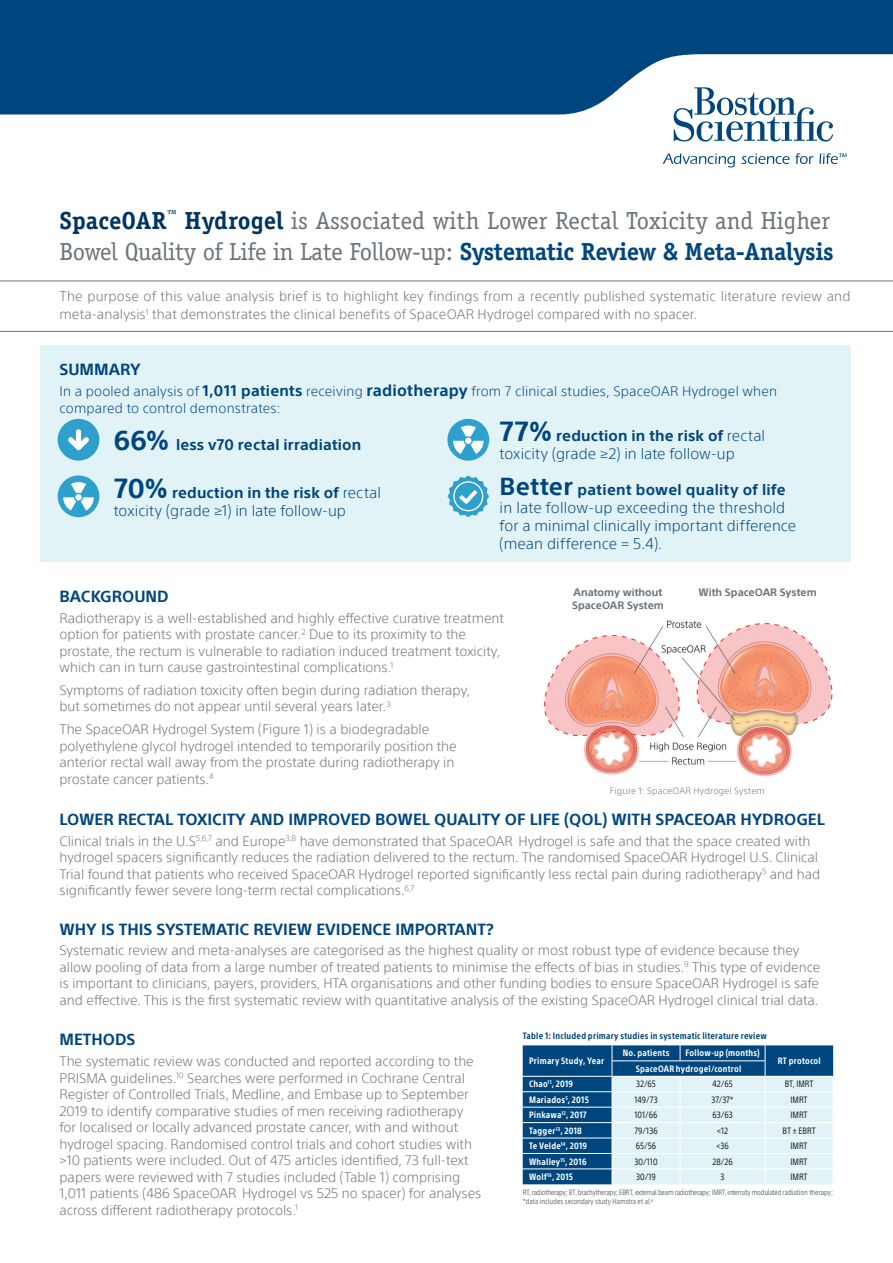
<style>
.page{position:relative;width:893px;height:1263px;background:#fff}
.page>*{position:absolute;margin:0;border:0;box-sizing:border-box;transform-origin:0 0}
.t1{font:24.75px/31.5px "Officina Serif";letter-spacing:-.015em;color:#6a747b}
.t2{font:700 15.75px "SST";color:#00467e}
.t3{font:300 15px/18px "SST";letter-spacing:.005em;color:#00467e}
.t4{font:700 15px "SST";letter-spacing:.01em;color:#00467e}
.t5{font:300 13.5px/16.5px "SST";color:#6a747b}
.t6{font:300 13.5px/16.5px "SST";letter-spacing:.015em;color:#00467e}
.t7{font:700 10.5px/12.8px "SST";color:#6a747b}
.t8{font:700 condensed 9px "SST";letter-spacing:.025em;color:#fff}
.t9{font:condensed 9px "SST";color:#231f20}
.t10{font:700 condensed 9px "SST";letter-spacing:.025em;color:#00467e}
.t11{font:300 9px "SST";letter-spacing:.025em;color:#6a747b}
.t12{font:condensed 7.5px "SST";letter-spacing:-.025em;color:#6a747b}
.t13{font:condensed 7.5px "SST";color:#6a747b}
.s1{font-weight:700;color:#003560}
.s2{font-weight:700;color:#00467e}
.s3{font-weight:700;font-size:15px}
.s4{font-weight:700;font-size:15.75px}
.s5{font-size:27px}
.s6{font-weight:700;font-size:27px}
.s7{font-weight:700}
.s8{font-weight:700;font-size:24px}
</style>
<div class="page">
<svg style="left:0;top:281px;width:893px;height:51px"></svg>
<svg style="left:0;top:0;width:893px;height:114px;background:#1e5c8d"></svg>
<svg style="left:674px;top:87px;width:159px;height:55px"></svg>
<svg style="left:663px;top:154px;width:72px;height:13px"></svg>
<svg style="left:741px;top:154px;width:48px;height:10px"></svg>
<svg style="left:795px;top:153px;width:18px;height:11px"></svg>
<svg style="left:819px;top:153px;width:27px;height:11px"></svg>
<div style="left:40px;top:345px;width:810px;height:217px;background:#e1f3f7"></div>
<svg style="left:58px;top:419px;width:41px;height:42px"></svg>
<svg style="left:447px;top:419px;width:42px;height:42px"></svg>
<svg style="left:58px;top:475px;width:41px;height:42px"></svg>
<svg style="left:447px;top:475px;width:42px;height:42px"></svg>
<svg style="left:523px;top:1045px;width:311px;height:139px;background:#84abc4"></svg>
<img style="left:543px;top:620px;width:290px;height:157px">
<p class="t1" style="left:60px;top:204px;width:776px"><span class="s1">SpaceOAR</span><sup>™</sup> <span class="s1">Hydrogel</span> is Associated with Lower Rectal Toxicity and Higher<br>Bowel Quality of Life in Late Follow-up: <span class="s2">Systematic Review &amp; Meta-Analysis</span></p>
<p class="t5" style="left:60px;top:287px;width:792px;line-height:18px">The purpose of this value analysis brief is to highlight key findings from a recently published systematic literature review and meta-analysis<sup>1</sup> that demonstrates the clinical benefits of SpaceOAR Hydrogel compared with no spacer.</p>
<p class="t2" style="left:60px;top:360px;width:83px">SUMMARY</p>
<p class="t6" style="left:60px;top:383px;width:719px">In a pooled analysis of <span class="s3">1,011 patients</span> receiving <span class="s4">radiotherapy</span> from 7 clinical studies, SpaceOAR Hydrogel when compared to control demonstrates:</p>
<p class="t4" style="left:114px;top:436px;width:249px"><span class="s5">66%</span> less v70 rectal irradiation</p>
<p class="t3" style="left:500px;top:427px;width:267px"><span class="s6">77%</span> <span class="s7">reduction in the risk of</span> rectal toxicity (grade ≥2) in late follow-up</p>
<p class="t3" style="left:114px;top:483px;width:269px"><span class="s6">70%</span> <span class="s7">reduction in the risk of</span> rectal toxicity (grade ≥1) in late follow-up</p>
<p class="t3" style="left:500px;top:481px;width:288px"><span class="s8">Better</span> <span class="s7">patient bowel quality of life </span>in late follow-up exceeding the threshold</p>
<p class="t3" style="left:500px;top:517px;width:298px">for a minimal clinically important difference (mean difference = 5.4).</p>
<p class="t2" style="left:60px;top:587px;width:111px">BACKGROUND</p>
<p class="t5" style="left:60px;top:609px;width:446px">Radiotherapy is a well-established and highly effective curative treatment option for patients with prostate cancer.<sup>2</sup> Due to its proximity to the prostate, the rectum is vulnerable to radiation induced treatment toxicity, which can in turn cause gastrointestinal complications.<sup>1</sup></p>
<p class="t5" style="left:60px;top:682px;width:412px">Symptoms of radiation toxicity often begin during radiation therapy, but sometimes do not appear until several years later.<sup>3</sup></p>
<p class="t5" style="left:60px;top:721px;width:399px">The SpaceOAR Hydrogel System (Figure 1) is a biodegradable polyethylene glycol hydrogel intended to temporarily position the anterior rectal wall away from the prostate during radiotherapy in prostate cancer patients.<sup>4</sup></p>
<p class="t7" style="left:572px;top:586px;width:93px">Anatomy without<br>SpaceOAR System</p>
<p class="t7" style="left:698px;top:586px;width:120px">With SpaceOAR System</p>
<p class="t11" style="left:610px;top:785px;width:157px">Figure 1: SpaceOAR Hydrogel System</p>
<p class="t2" style="left:60px;top:810px;width:767px">LOWER RECTAL TOXICITY AND IMPROVED BOWEL QUALITY OF LIFE (QOL) WITH SPACEOAR HYDROGEL</p>
<p class="t5" style="left:60px;top:833px;width:762px">Clinical trials in the U.S<sup>5,6,7</sup> and Europe<sup>3,8</sup> have demonstrated that SpaceOAR Hydrogel is safe and that the space created with hydrogel spacers significantly reduces the radiation delivered to the rectum. The randomised SpaceOAR Hydrogel U.S. Clinical Trial found that patients who received SpaceOAR Hydrogel reported significantly less rectal pain during radiotherapy<sup>5</sup> and had significantly fewer severe long-term rectal complications.<sup>6,7</sup></p>
<p class="t2" style="left:60px;top:919px;width:436px">WHY IS THIS SYSTEMATIC REVIEW EVIDENCE IMPORTANT?</p>
<p class="t5" style="left:60px;top:942px;width:762px">Systematic review and meta-analyses are categorised as the highest quality or most robust type of evidence because they allow pooling of data from a large number of treated patients to minimise the effects of bias in studies.<sup>9</sup> This type of evidence is important to clinicians, payers, providers, HTA organisations and other funding bodies to ensure SpaceOAR Hydrogel is safe and effective. This is the first systematic review with quantitative analysis of the existing SpaceOAR Hydrogel clinical trial data.</p>
<p class="t2" style="left:60px;top:1030px;width:78px">METHODS</p>
<p class="t5" style="left:60px;top:1053px;width:423px">The systematic review was conducted and reported according to the PRISMA guidelines.<sup>10</sup> Searches were performed in Cochrane Central Register of Controlled Trials, Medline, and Embase up to September 2019 to identify comparative studies of men receiving radiotherapy for localised or locally advanced prostate cancer, with and without hydrogel spacing. Randomised control trials and cohort studies with &gt;10 patients were included. Out of 475 articles identified, 73 full-text papers were reviewed with 7 studies included (Table 1) comprising 1,011 patients (486 SpaceOAR Hydrogel vs 525 no spacer) for analyses across different radiotherapy protocols.<sup>1</sup></p>
<p class="t10" style="left:523px;top:1031px;width:246px">Table 1: Included primary studies in systematic literature review</p>
<p class="t8" style="left:623px;top:1048px;width:48px">No. patients</p>
<p class="t8" style="left:685px;top:1048px;width:76px">Follow-up (months)</p>
<p class="t8" style="left:529px;top:1055px;width:77px">Primary Study, Year</p>
<p class="t8" style="left:778px;top:1055px;width:44px">RT protocol</p>
<p class="t8" style="left:636px;top:1063px;width:107px">SpaceOAR hydrogel/control</p>
<p class="t8" style="left:529px;top:1079px;width:45px">Chao<sup>11</sup>, 2019</p>
<p class="t9" style="left:636px;top:1079px;width:21px">32/65</p>
<p class="t9" style="left:712px;top:1079px;width:22px">42/65</p>
<p class="t9" style="left:785px;top:1079px;width:30px">BT, IMRT</p>
<p class="t8" style="left:529px;top:1094px;width:61px">Mariados<sup>5</sup>, 2015</p>
<p class="t9" style="left:634px;top:1094px;width:25px">149/73</p>
<p class="t9" style="left:711px;top:1094px;width:24px">37/37*</p>
<p class="t9" style="left:791px;top:1094px;width:19px">IMRT</p>
<p class="t8" style="left:529px;top:1110px;width:59px">Pinkawa<sup>12</sup>, 2017</p>
<p class="t9" style="left:635px;top:1110px;width:24px">101/66</p>
<p class="t9" style="left:712px;top:1110px;width:22px">63/63</p>
<p class="t9" style="left:791px;top:1110px;width:19px">IMRT</p>
<p class="t8" style="left:529px;top:1125px;width:54px">Tagger<sup>13</sup>, 2018</p>
<p class="t9" style="left:634px;top:1125px;width:25px">79/136</p>
<p class="t9" style="left:717px;top:1125px;width:12px">&lt;12</p>
<p class="t9" style="left:782px;top:1125px;width:35px">BT ± EBRT</p>
<p class="t8" style="left:529px;top:1141px;width:59px">Te Velde<sup>14</sup>, 2019</p>
<p class="t9" style="left:636px;top:1141px;width:22px">65/56</p>
<p class="t9" style="left:716px;top:1141px;width:14px">&lt;36</p>
<p class="t9" style="left:791px;top:1141px;width:19px">IMRT</p>
<p class="t8" style="left:529px;top:1156px;width:59px">Whalley<sup>15</sup>, 2016</p>
<p class="t9" style="left:634px;top:1156px;width:25px">30/110</p>
<p class="t9" style="left:712px;top:1156px;width:22px">28/26</p>
<p class="t9" style="left:791px;top:1156px;width:19px">IMRT</p>
<p class="t8" style="left:529px;top:1172px;width:46px">Wolf<sup>16</sup>, 2015</p>
<p class="t9" style="left:636px;top:1172px;width:21px">30/19</p>
<p class="t9" style="left:721px;top:1172px;width:5px">3</p>
<p class="t9" style="left:791px;top:1172px;width:19px">IMRT</p>
<p class="t12" style="left:523px;top:1188px;width:312px">RT, radiotherapy; BT, brachytherapy; EBRT, external beam radiotherapy; IMRT, intensity modulated radiation therapy;</p>
<p class="t13" style="left:523px;top:1197px;width:132px">*data includes secondary study Hamstra et al.<sup>6</sup></p>
</div>
